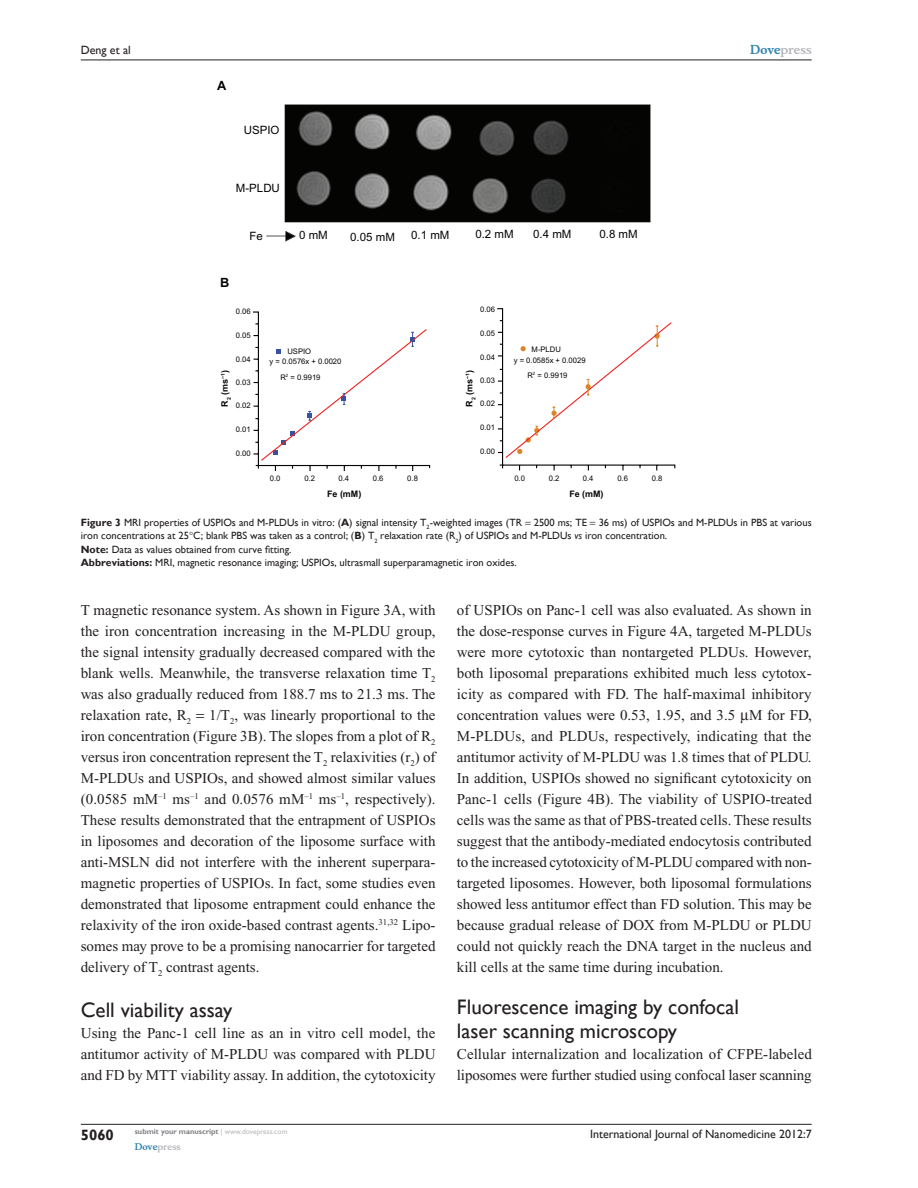
<style>
.page{position:relative;width:918px;height:1188px;background:#fff}
.page>*{position:absolute;margin:0;border:0;box-sizing:border-box;transform-origin:0 0}
.t1{font:21px/24px "Gill Sans";color:#231f20}
.TxF{font:15px/21px "Times New Roman";color:#231f20;text-align:justify}
.t2{font:700 15px "Gill Sans";color:#231f20}
.t3{font:700 12.75px "Arial";color:#040503}
.t4{font:12px "Gill Sans";color:#231f20}
.t5{font:700 12px "Musee";color:#b8b9bc}
.t6{font:11.55px "Arial";color:#040503}
.FC{font:10.5px/13.5px "Gill Sans";color:#231f20}
.t7{font:700 9px "Musee";color:#b8b9bc}
.t8{font:700 8.85px "Arial";color:#040503}
.t9{font:7.65px/15.3px "Arial";color:#040503}
.t10{font:700 7.5px "Gill Sans";color:#808285}
.s1{color:#3485ae}
.s2{font-weight:700}
.s3{font-style:italic}
.s4{font-weight:400;color:#b8b9bc}
</style>
<div class="page">
<img style="left:266px;top:104px;width:385px;height:137px">
<svg style="left:253px;top:308px;width:422px;height:163px"></svg>
<svg style="left:260px;top:321px;width:413px;height:141px"></svg>
<svg style="left:411px;top:332px;width:4px;height:15px"></svg>
<svg style="left:655px;top:326px;width:5px;height:21px"></svg>
<svg style="left:586px;top:379px;width:5px;height:17px"></svg>
<svg style="left:551px;top:407px;width:6px;height:11px"></svg>
<svg style="left:526px;top:426px;width:13px;height:17px"></svg>
<svg style="left:342px;top:393px;width:4px;height:12px"></svg>
<svg style="left:307px;top:411px;width:5px;height:10px"></svg>
<hr style="left:81px;top:1124px;width:731px;height:1px;background:#231f20">
<hr style="left:81px;top:60px;width:731px;height:1px;background:#231f20">
<p class="t4" style="left:81px;top:43px;width:52px">Deng et al</p>
<p class="t3" style="left:217px;top:78px;width:11px">A</p>
<p class="t6" style="left:244px;top:124px;width:37px">USPIO</p>
<p class="t6" style="left:236px;top:181px;width:45px">M-PLDU</p>
<p class="t3" style="left:220px;top:275px;width:11px">B</p>
<p class="t6" style="left:249px;top:230px;width:15px">Fe</p>
<p class="t6" style="left:299px;top:229px;width:30px">0 mM</p>
<p class="t6" style="left:350px;top:230px;width:46px">0.05 mM</p>
<p class="t6" style="left:411px;top:229px;width:40px">0.1 mM</p>
<p class="t6" style="left:475px;top:227px;width:40px">0.2 mM</p>
<p class="t6" style="left:533px;top:228px;width:40px">0.4 mM</p>
<p class="t6" style="left:600px;top:228px;width:40px">0.8 mM</p>
<p class="t9" style="left:236px;top:304px;width:16px">0.06</p>
<p class="t9" style="left:236px;top:327px;width:16px">0.05</p>
<p class="t9" style="left:480px;top:302px;width:16px">0.06</p>
<p class="t9" style="left:480px;top:325px;width:16px">0.05</p>
<p class="t9" style="left:287px;top:343px;width:25px">USPIO</p>
<p class="t9" style="left:480px;top:349px;width:16px">0.04</p>
<p class="t9" style="left:480px;top:373px;width:16px">0.03</p>
<p class="t9" style="left:480px;top:396px;width:16px">0.02</p>
<p class="t9" style="left:236px;top:351px;width:16px">0.04</p>
<p class="t9" style="left:236px;top:375px;width:16px">0.03</p>
<p class="t9" style="left:236px;top:398px;width:16px">0.02</p>
<p class="t9" style="left:280px;top:354px;width:63px;text-indent:-11px">y = 0.0576x + 0.0020<br>R<sup>2</sup> = 0.9919</p>
<p class="t8" style="left:219px;top:407px;width:38px;rotate:-90deg">R<sub>2</sub> (ms<sup>−1</sup>)</p>
<p class="t8" style="left:464px;top:407px;width:38px;rotate:-90deg">R<sub>2</sub> (ms<sup>−1</sup>)</p>
<p class="t9" style="left:236px;top:422px;width:16px">0.01</p>
<p class="t9" style="left:236px;top:445px;width:16px">0.00</p>
<p class="t9" style="left:480px;top:420px;width:16px">0.01</p>
<p class="t9" style="left:480px;top:443px;width:16px">0.00</p>
<p class="t9" style="left:514px;top:344px;width:73px;line-height:10.8px;text-indent:18px">M-PLDU<br>y = 0.0585x + 0.0029</p>
<p class="t9" style="left:527px;top:368px;width:42px">R<sup>2</sup> = 0.9919</p>
<p class="t9" style="left:270px;top:471px;width:12px">0.0</p>
<p class="t9" style="left:304px;top:471px;width:12px">0.2</p>
<p class="t9" style="left:338px;top:471px;width:12px">0.4</p>
<p class="t9" style="left:373px;top:471px;width:12px">0.6</p>
<p class="t9" style="left:407px;top:471px;width:12px">0.8</p>
<p class="t9" style="left:514px;top:471px;width:12px">0.0</p>
<p class="t9" style="left:549px;top:471px;width:12px">0.2</p>
<p class="t9" style="left:583px;top:471px;width:12px">0.4</p>
<p class="t9" style="left:617px;top:471px;width:12px">0.6</p>
<p class="t9" style="left:652px;top:471px;width:12px">0.8</p>
<p class="t8" style="left:327px;top:489px;width:36px">Fe (mM)</p>
<p class="t8" style="left:569px;top:489px;width:36px">Fe (mM)</p>
<p class="t5" style="left:750px;top:43px;width:63px"><span class="s1">Dove</span>press</p>
<p class="FC" style="left:81px;top:516px;width:732px"><span class="s2">Figure 3</span> MRI properties of USPIOs and M-PLDUs in vitro: (<span class="s2">A</span>) signal intensity T<sub>2</sub>-weighted images (TR 2500 ms; TE 36 ms) of USPIOs and M-PLDUs in PBS at various iron concentrations at 25 C; blank PBS was taken as a control; (<span class="s2">B</span>) T<sub>2</sub> relaxation rate (R<sub>2</sub>) of USPIOs and M-PLDUs <span class="s3">vs</span> iron concentration.</p>
<p class="FC" style="left:81px;top:543px;width:212px"><span class="s2">Note:</span> Data as values obtained from curve fitting.</p>
<p class="FC" style="left:81px;top:556px;width:437px"><span class="s2">Abbreviations:</span> MRI, magnetic resonance imaging; USPIOs, ultrasmall superparamagnetic iron oxides.</p>
<p class="TxF" style="left:81px;top:599px;width:356px">T magnetic resonance system. As shown in Figure 3A, with the iron concentration increasing in the M-PLDU group, the signal intensity gradually decreased compared with the blank wells. Meanwhile, the transverse relaxation time T<sub>2 </sub>was also gradually reduced from 188.7 ms to 21.3 ms. The relaxation rate, R<sub>2</sub> 1/T<sub>2</sub>, was linearly proportional to the iron concentration (Figure 3B). The slopes from a plot of R<sub>2 </sub>versus iron concentration represent the T<sub>2</sub> relaxivities (r<sub>2</sub>) of M-PLDUs and USPIOs, and showed almost similar values (0.0585 mM<sup>–1</sup> ms<sup>–1</sup> and 0.0576 mM<sup>–1</sup> ms<sup>–1</sup>, respectively).<br>These results demonstrated that the entrapment of USPIOs in liposomes and decoration of the liposome surface with anti-MSLN did not interfere with the inherent superpara&shy;magnetic properties of USPIOs. In fact, some studies even demonstrated that liposome entrapment could enhance the relaxivity of the iron oxide-based contrast agents.<sup>31,32</sup> Lipo&shy;somes may prove to be a promising nanocarrier for targeted delivery of T<sub>2</sub> contrast agents.</p>
<h2 class="t1" style="left:81px;top:998px;width:153px">Cell viability assay</h2>
<p class="TxF" style="left:81px;top:1022px;width:356px">Using the Panc-1 cell line as an in vitro cell model, the antitumor activity of M-PLDU was compared with PLDU and FD by MTT viability assay. In addition, the cytotoxicity</p>
<p class="TxF" style="left:457px;top:599px;width:357px">of USPIOs on Panc-1 cell was also evaluated. As shown in the dose-response curves in Figure 4A, targeted M-PLDUs were more cytotoxic than nontargeted PLDUs. However, both liposomal preparations exhibited much less cytotox&shy;icity as compared with FD. The half-maximal inhibitory concentration values were 0.53, 1.95, and 3.5 M for FD, M-PLDUs, and PLDUs, respectively, indicating that the antitumor activity of M-PLDU was 1.8 times that of PLDU.<br>In addition, USPIOs showed no significant cytotoxicity on Panc-1 cells (Figure 4B). The viability of USPIO-treated cells was the same as that of PBS-treated cells. These results suggest that the antibody-mediated endocytosis contributed to the increased cytotoxicity of M-PLDU compared with non&shy;targeted liposomes. However, both liposomal formulations showed less antitumor effect than FD solution. This may be because gradual release of DOX from M-PLDU or PLDU could not quickly reach the DNA target in the nucleus and kill cells at the same time during incubation.</p>
<h2 class="t1" style="left:457px;top:995px;width:284px">Fluorescence imaging by confocal laser scanning microscopy</h2>
<p class="TxF" style="left:457px;top:1043px;width:357px">Cellular internalization and localization of CFPE-labeled liposomes were further studied using confocal laser scanning</p>
<p class="t2" style="left:81px;top:1126px;width:35px">5060</p>
<p class="t10" style="left:135px;top:1127px;width:154px">submit your manuscript <span class="s4">| www.dovepress.com</span></p>
<p class="t7" style="left:135px;top:1141px;width:48px"><span class="s1">Dove</span>press</p>
<p class="t4" style="left:590px;top:1127px;width:223px">International Journal of Nanomedicine 2012:7</p>
</div>
